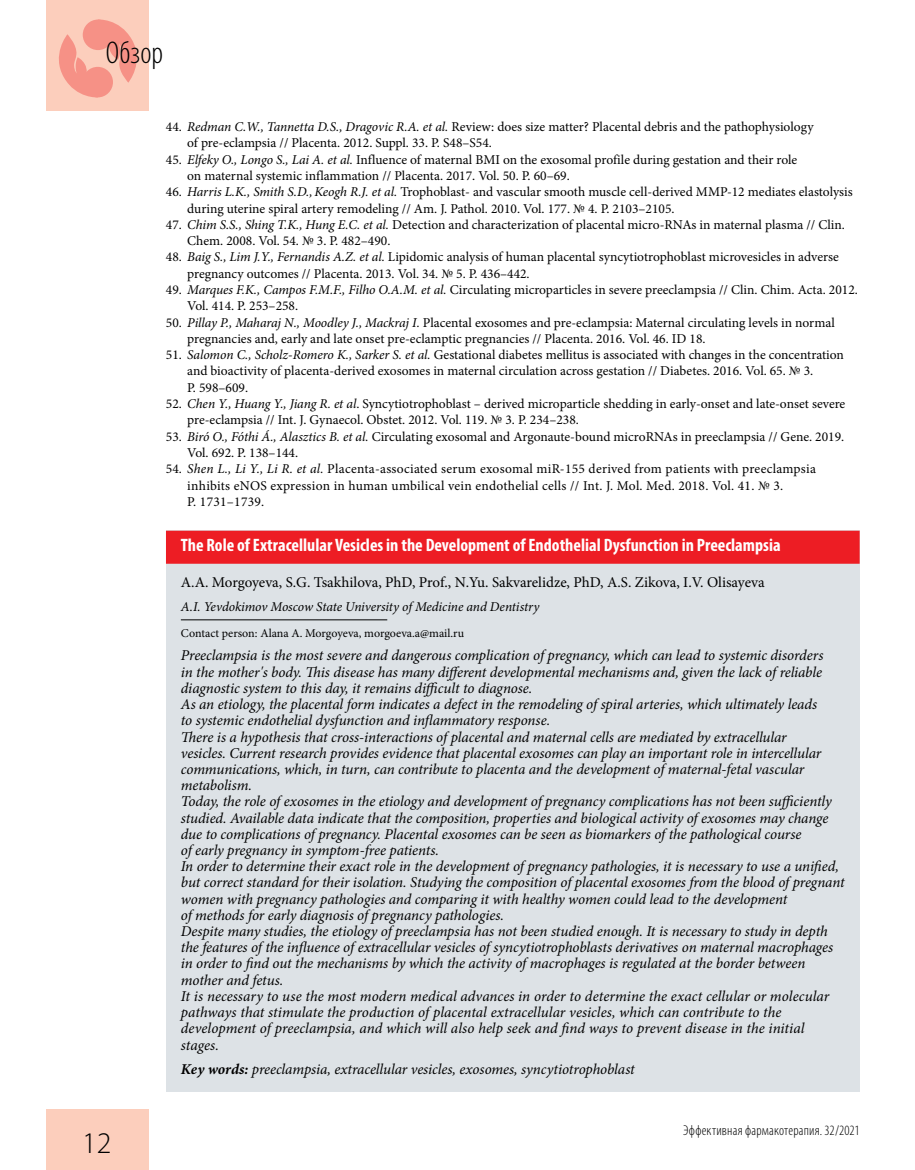
<style>
.page{position:relative;width:915px;height:1170px;background:#fff}
.page>*{position:absolute;margin:0;border:0;box-sizing:border-box;transform-origin:0 0}
.t1{font:300 condensed 31.5px "Myriad Pro";letter-spacing:.005em;color:#000}
.t2{font:300 30px "Myriad Pro";color:#000}
.t3{font:700 condensed 18px "Myriad Pro";color:#fff}
.t4{font:italic 15px/16.2px "Minion Pro";letter-spacing:-.005em;color:#000}
.t5{font:15px "Minion Pro";color:#000}
.t6{font:300 condensed 14.25px "Myriad Pro";letter-spacing:.015em;color:#000}
.t7{font:13.5px/16.4px "Minion Pro";color:#000}
.t8{font:13.5px/16.4px "Minion Pro";letter-spacing:.02em;color:#000}
.t9{font:italic 13.5px "Minion Pro";letter-spacing:-.01em;color:#000}
.t10{font:12px "Minion Pro";letter-spacing:-.005em;color:#000}
.s1{font-style:italic}
.s2{font-weight:700}
</style>
<div class="page">
<div style="left:47px;top:0;width:102px;height:111px;background:#fccebc"></div>
<div style="left:47px;top:1108px;width:102px;height:61px;background:#fccebc"></div>
<svg style="left:59px;top:19px;width:78px;height:79px"></svg>
<div style="left:166px;top:530px;width:693px;height:561px;background:#dde2e6"></div>
<div style="left:166px;top:530px;width:693px;height:33px;background:#ed1d24"></div>
<hr style="left:181px;top:619px;width:206px;height:1px;background:#000">
<h1 class="t1" style="left:106px;top:34px;width:59px">Обзор</h1>
<p class="t7" style="left:187px;top:119px;width:627px;text-indent:-21px">44. <span class="s1">Redman C.W., Tannetta D.S., Dragovic R.A. et al.</span> Review: does size matter? Placental debris and the pathophysiology of pre-eclampsia // Placenta. 2012. Suppl. 33. P. S48–S54.</p>
<p class="t7" style="left:187px;top:151px;width:611px;text-indent:-21px">45. <span class="s1">Elfeky O., Longo S., Lai A. et al.</span> Influence of maternal BMI on the exosomal profile during gestation and their role on maternal systemic inflammation // Placenta. 2017. Vol. 50. P. 60–69.</p>
<p class="t7" style="left:187px;top:184px;width:666px;text-indent:-21px">46. <span class="s1">Harris L.K., Smith S.D.,Keogh R.J. et al.</span> Trophoblast- and vascular smooth muscle cell-derived MMP-12 mediates elastolysis during uterine spiral artery remodeling // Am. J. Pathol. 2010. Vol. 177. № 4. P. 2103–2105.</p>
<p class="t7" style="left:187px;top:216px;width:659px;text-indent:-21px">47. <span class="s1">Chim S.S., Shing T.K., Hung E.C. et al.</span> Detection and characterization of placental micro-RNAs in maternal plasma // Clin.<br>Chem. 2008. Vol. 54. № 3. P. 482–490.</p>
<p class="t7" style="left:187px;top:249px;width:653px;text-indent:-21px">48. <span class="s1">Baig S., Lim J.Y., Fernandis A.Z. et al.</span> Lipidomic analysis of human placental syncytiotrophoblast microvesicles in adverse pregnancy outcomes // Placenta. 2013. Vol. 34. № 5. P. 436–442.</p>
<p class="t7" style="left:187px;top:281px;width:672px;text-indent:-21px">49. <span class="s1">Marques F.K., Campos F.M.F., Filho O.A.M. et al.</span> Circulating microparticles in severe preeclampsia // Clin. Chim. Acta. 2012.<br>Vol. 414. P. 253–258.</p>
<p class="t7" style="left:187px;top:314px;width:648px;text-indent:-21px">50. <span class="s1">Pillay P., Maharaj N., Moodley J., Mackraj I.</span> Placental exosomes and pre-eclampsia: Maternal circulating levels in normal pregnancies and, early and late onset pre-eclamptic pregnancies // Placenta. 2016. Vol. 46. ID 18.</p>
<p class="t7" style="left:187px;top:347px;width:658px;text-indent:-21px">51. <span class="s1">Salomon C., Scholz-Romero K., Sarker S. et al.</span> Gestational diabetes mellitus is associated with changes in the concentration and bioactivity of placenta-derived exosomes in maternal circulation across gestation // Diabetes. 2016. Vol. 65. № 3.<br>P. 598–609.</p>
<p class="t7" style="left:187px;top:395px;width:659px;text-indent:-21px">52. <span class="s1">Chen Y., Huang Y., Jiang R. et al</span>. Syncytiotrophoblast – derived microparticle shedding in early-onset and late-onset severe pre-eclampsia // Int. J. Gynaecol. Obstet. 2012. Vol. 119. № 3. P. 234–238.</p>
<p class="t7" style="left:187px;top:428px;width:658px;text-indent:-21px">53. <span class="s1">Biró O., Fóthi Á., Alasztics B. et al.</span> Circulating exosomal and Argonaute-bound microRNAs in preeclampsia // Gene. 2019.<br>Vol. 692. P. 138–144.</p>
<p class="t8" style="left:187px;top:461px;width:630px;text-indent:-21px">54. <span class="s1">Shen L., Li Y., Li R. et al.</span> Placenta-associated serum exosomal miR-155 derived from patients with preeclampsia inhibits eNOS expression in human umbilical vein endothelial cells // Int. J. Mol. Med. 2018. Vol. 41. № 3.<br>P. 1731–1739.</p>
<h2 class="t2" style="left:82px;top:1125px;width:31px">12</h2>
<p class="t3" style="left:181px;top:533px;width:601px">The Role of Extracellular Vesicles in the Development of Endothelial Dysfunction in Preeclampsia</p>
<p class="t5" style="left:181px;top:572px;width:585px">A.A. Morgoyeva, S.G. Tsakhilovа, PhD, Prof., N.Yu. Sakvarelidze, PhD, A.S. Zikova, I.V. Olisayeva</p>
<p class="t9" style="left:181px;top:597px;width:360px">A.I. Yevdokimov Moscow State University of Medicine and Dentistry</p>
<p class="t10" style="left:181px;top:625px;width:285px">Contact person: Alana A. Morgoyeva, morgoeva.a@mail.ru</p>
<p class="t4" style="left:181px;top:647px;width:665px">Preeclampsia is the most severe and dangerous complication of pregnancy, which can lead to systemic disorders<br>in the mother's body. This disease has many different developmental mechanisms and, given the lack of reliable diagnostic system to this day, it remains difficult to diagnose.<br>As an etiology, the placental form indicates a defect in the remodeling of spiral arteries, which ultimately leads<br>to systemic endothelial dysfunction and inflammatory response.<br>There is a hypothesis that cross-interactions of placental and maternal cells are mediated by extracellular<br>vesicles. Current research provides evidence that placental exosomes can play an important role in intercellular communications, which, in turn, can contribute to placenta and the development of maternal-fetal vascular metabolism.<br>Today, the role of exosomes in the etiology and development of pregnancy complications has not been sufficiently studied. Available data indicate that the composition, properties and biological activity of exosomes may change due to complications of pregnancy. Placental exosomes can be seen as biomarkers of the pathological course<br>of early pregnancy in symptom-free patients.<br>In order to determine their exact role in the development of pregnancy pathologies, it is necessary to use a unified, but correct standard for their isolation. Studying the composition of placental exosomes from the blood of pregnant women with pregnancy pathologies and comparing it with healthy women could lead to the development<br>of methods for early diagnosis of pregnancy pathologies.<br>Despite many studies, the etiology of preeclampsia has not been studied enough. It is necessary to study in depth the features of the influence of extracellular vesicles of syncytiotrophoblasts derivatives on maternal macrophages in order to find out the mechanisms by which the activity of macrophages is regulated at the border between mother and fetus.<br>It is necessary to use the most modern medical advances in order to determine the exact cellular or molecular pathways that stimulate the production of placental extracellular vesicles, which can contribute to the development of preeclampsia, and which will also help seek and find ways to prevent disease in the initial stages.</p>
<p class="t4" style="left:181px;top:1061px;width:455px"><span class="s2">Key words:</span> preeclampsia, extracellular vesicles, exosomes, syncytiotrophoblast</p>
<p class="t6" style="left:683px;top:1121px;width:178px">Эффективная фармакотерапия. 32/2021</p>
</div>
